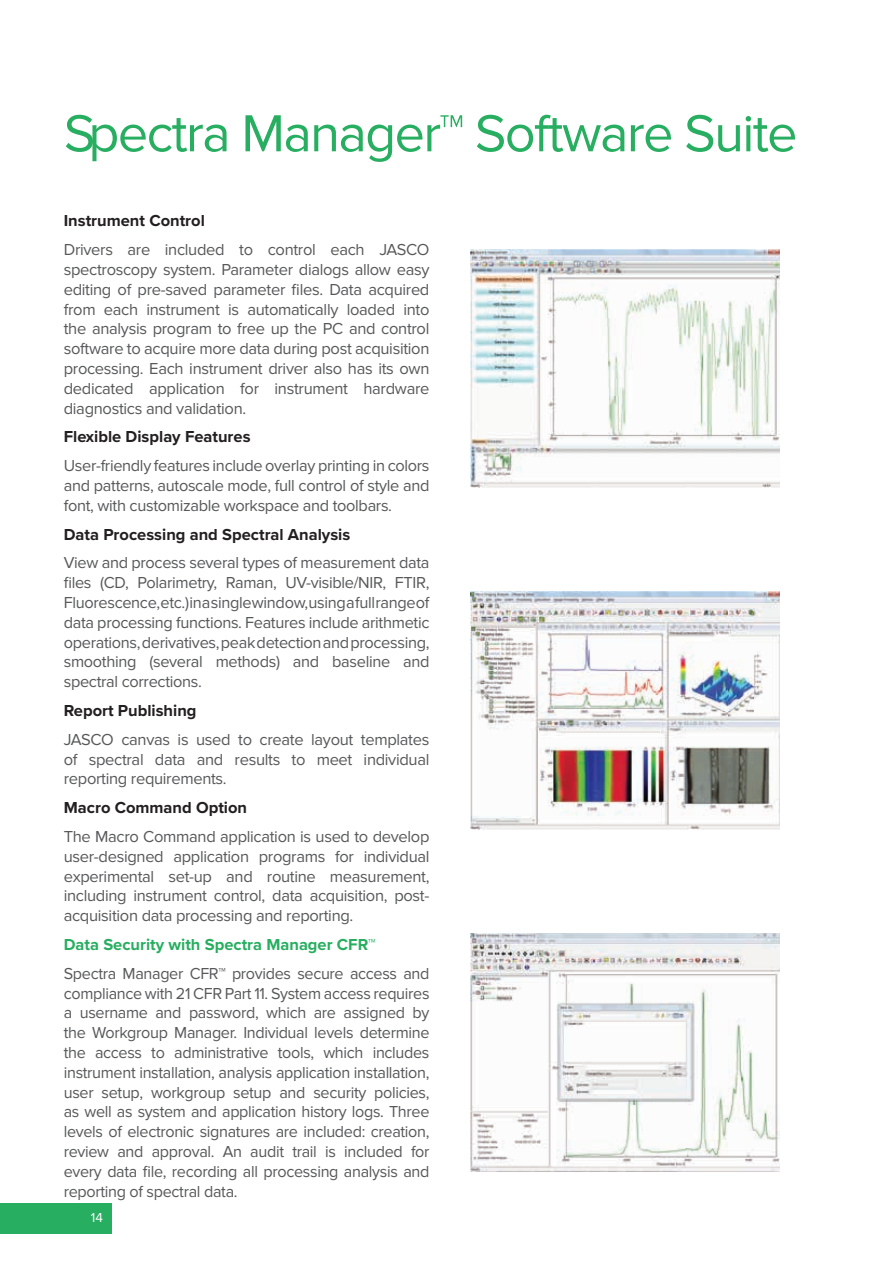
<style>
.page{position:relative;width:893px;height:1263px;background:#fff}
.page>*{position:absolute;margin:0;border:0;box-sizing:border-box;transform-origin:0 0}
.t1{font:54px "Proxima Nova";letter-spacing:-.03em;color:#27ae60}
.t2{font:16.5px/19.8px "Proxima Nova";letter-spacing:-.02em;color:#57585a;text-align:justify}
.t3{font:700 16.5px "Proxima Nova";color:#231f20}
.t4{font:700 16.5px "Proxima Nova";color:#27ae60}
.t5{font:13.5px "Proxima Nova";color:#fff}
</style>
<div class="page">
<div style="left:0;top:1203px;width:112px;height:31px;background:#27ae60"></div>
<img style="left:471px;top:933px;width:309px;height:238px">
<img style="left:471px;top:250px;width:309px;height:237px">
<img style="left:471px;top:592px;width:309px;height:237px">
<h1 class="t1" style="left:64px;top:102px;width:735px">Spectra Manager™ Software Suite</h1>
<p class="t3" style="left:64px;top:211px;width:143px">Instrument Control</p>
<p class="t2" style="left:64px;top:240px;width:367px">Drivers are included to control each JASCO spectroscopy system. Parameter dialogs allow easy editing of pre-saved parameter files. Data acquired from each instrument is automatically loaded into the analysis program to free up the PC and control software to acquire more data during post acquisition processing. Each instrument driver also has its own dedicated application for instrument hardware diagnostics and validation.</p>
<p class="t3" style="left:64px;top:427px;width:188px">Flexible Display Features</p>
<p class="t2" style="left:64px;top:456px;width:367px">User-friendly features include overlay printing in colors and patterns, autoscale mode, full control of style and font, with customizable workspace and toolbars.</p>
<p class="t3" style="left:64px;top:524px;width:288px">Data Processing and Spectral Analysis</p>
<p class="t2" style="left:64px;top:554px;width:367px">View and process several types of measurement data files (CD, Polarimetry, Raman, UV-visible/NIR, FTIR, Fluorescence, etc.) in a single window, using a full range of data processing functions. Features include arithmetic operations, derivatives, peak detection and processing, smoothing (several methods) and baseline and spectral corrections.</p>
<p class="t3" style="left:64px;top:701px;width:134px">Report Publishing</p>
<p class="t2" style="left:64px;top:730px;width:367px">JASCO canvas is used to create layout templates of spectral data and results to meet individual reporting requirements.</p>
<p class="t3" style="left:64px;top:798px;width:185px">Macro Command Option</p>
<p class="t2" style="left:64px;top:827px;width:367px">The Macro Command application is used to develop user-designed application programs for individual experimental set-up and routine measurement, including instrument control, data acquisition, post&shy;acquisition data processing and reporting.</p>
<p class="t4" style="left:64px;top:935px;width:313px">Data Security with Spectra Manager CFR™</p>
<p class="t2" style="left:64px;top:964px;width:367px">Spectra Manager CFR™ provides secure access and compliance with 21 CFR Part 11. System access requires a username and password, which are assigned by the Workgroup Manager. Individual levels determine the access to administrative tools, which includes instrument installation, analysis application installation, user setup, workgroup setup and security policies, as well as system and application history logs. Three levels of electronic signatures are included: creation, review and approval. An audit trail is included for every data file, recording all processing analysis and reporting of spectral data.</p>
<p class="t5" style="left:91px;top:1210px;width:14px">14</p>
</div>
